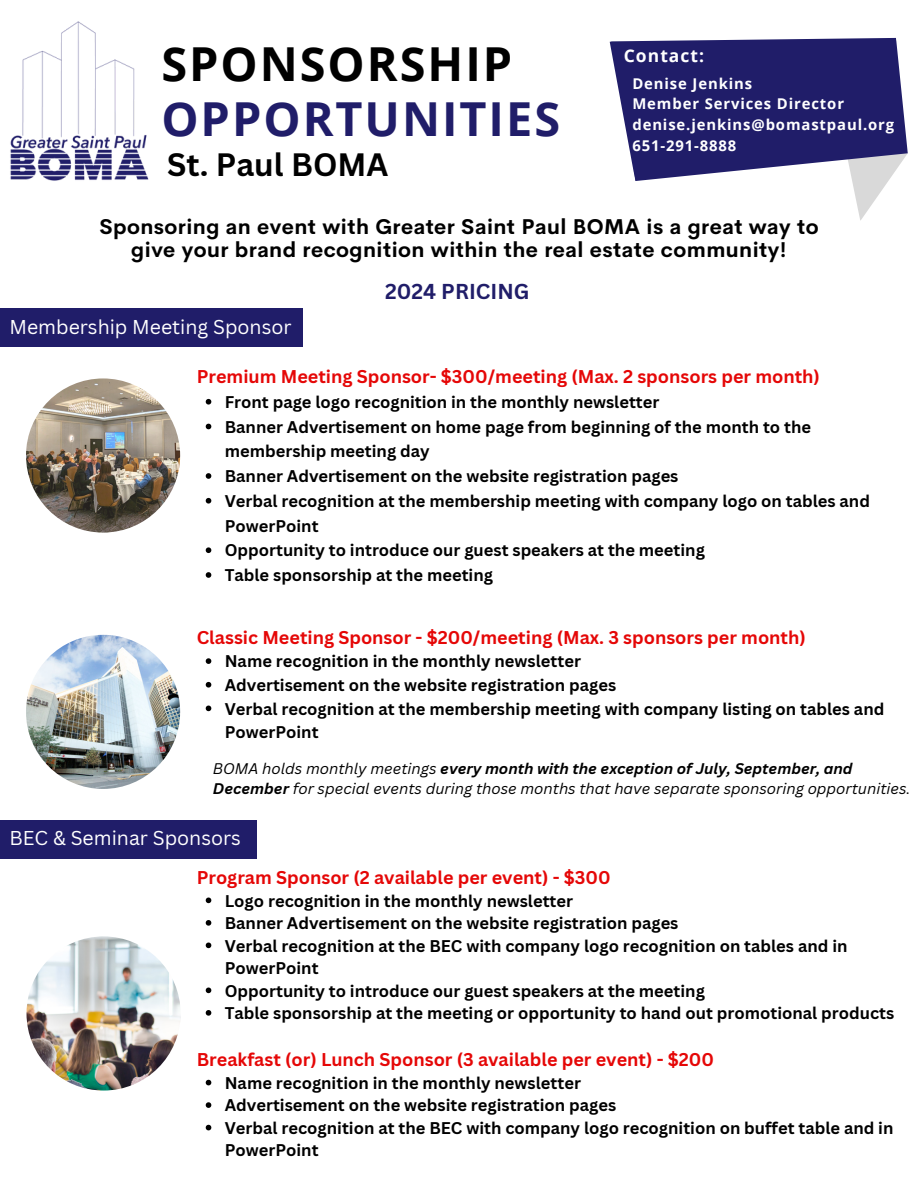
<style>
.page{position:relative;width:918px;height:1188px;background:#fff}
.page>*{position:absolute;margin:0;border:0;box-sizing:border-box;transform-origin:0 0}
.t1{font:700 46.8px "Open Sans";letter-spacing:.04em;color:#201d69}
.t2{font:700 46.8px "Open Sans";letter-spacing:.045em;color:#000}
.t3{font:700 31.5px "Canva Sans";color:#000}
.t4{font:700 21px/22.5px "Cerebri Sans";letter-spacing:.02em;color:#000;text-align:center}
.t5{font:700 21px "Canva Sans";color:#201d69}
.t6{font:19.5px "Canva Sans";color:#fff}
.t7{font:700 18px "Canva Sans";color:#e50707}
.t8{font:700 17.55px "Open Sans";letter-spacing:.06em;color:#fff}
.t9{font:700 16.5px/22.5px "Canva Sans";color:#000}
.t10{font:italic 15px/20.2px "Canva Sans";color:#000}
.t11{font:700 14.85px "Open Sans";letter-spacing:.06em;color:#fff}
.s1{font-weight:700}
</style>
<div class="page">
<svg style="left:609px;top:37px;width:299px;height:174px;fill:#201d69"></svg>
<img style="left:10px;top:21px;width:139px;height:160px">
<img style="left:26px;top:378px;width:154px;height:155px;border-radius:50%">
<img style="left:26px;top:635px;width:154px;height:154px;border-radius:50%">
<img style="left:27px;top:936px;width:154px;height:155px;border-radius:50%">
<div style="left:0;top:309px;width:302px;height:38px;background:#201d69"></div>
<svg style="left:206px;top:898px;width:5px;height:5px"></svg>
<svg style="left:206px;top:920px;width:5px;height:6px"></svg>
<svg style="left:206px;top:943px;width:5px;height:5px"></svg>
<svg style="left:206px;top:988px;width:5px;height:5px"></svg>
<svg style="left:206px;top:1010px;width:5px;height:6px"></svg>
<svg style="left:206px;top:1080px;width:5px;height:5px"></svg>
<svg style="left:206px;top:1102px;width:5px;height:6px"></svg>
<svg style="left:206px;top:1125px;width:5px;height:5px"></svg>
<svg style="left:206px;top:399px;width:5px;height:6px"></svg>
<svg style="left:206px;top:424px;width:5px;height:5px"></svg>
<svg style="left:206px;top:473px;width:5px;height:6px"></svg>
<svg style="left:206px;top:498px;width:5px;height:6px"></svg>
<svg style="left:206px;top:547px;width:5px;height:6px"></svg>
<svg style="left:206px;top:572px;width:5px;height:6px"></svg>
<svg style="left:206px;top:658px;width:5px;height:6px"></svg>
<svg style="left:206px;top:682px;width:5px;height:6px"></svg>
<svg style="left:206px;top:706px;width:5px;height:5px"></svg>
<div style="left:0;top:820px;width:257px;height:38px;background:#201d69"></div>
<p class="t2" style="left:161px;top:31px;width:352px">SPONSORSHIP</p>
<p class="t1" style="left:161px;top:86px;width:400px">OPPORTUNITIES</p>
<p class="t3" style="left:167px;top:142px;width:223px">St. Paul BOMA</p>
<p class="t8" style="left:624px;top:43px;width:82px">Contact:</p>
<p class="t11" style="left:632px;top:73px;width:121px">Denise Jenkins</p>
<p class="t11" style="left:632px;top:94px;width:213px">Member Services Director</p>
<p class="t11" style="left:632px;top:114px;width:263px">denise.jenkins@bomastpaul.org</p>
<p class="t11" style="left:632px;top:135px;width:105px">651-291-8888</p>
<p class="t4" style="left:99px;top:216px;width:721px">Sponsoring an event with Greater Saint Paul BOMA is a great way to give your brand recognition within the real estate community!</p>
<p class="t6" style="left:9px;top:313px;width:284px">Membership Meeting Sponsor</p>
<p class="t5" style="left:385px;top:276px;width:146px">2024 PRICING</p>
<p class="t7" style="left:197px;top:364px;width:625px">Premium Meeting Sponsor- $300/meeting (Max. 2 sponsors per month)</p>
<p class="t9" style="left:225px;top:390px;width:436px">Front page logo recognition in the monthly newsletter</p>
<p class="t9" style="left:225px;top:414px;width:588px;line-height:24.8px">Banner Advertisement on home page from beginning of the month to the membership meeting day</p>
<p class="t9" style="left:225px;top:465px;width:455px">Banner Advertisement on the website registration pages</p>
<p class="t9" style="left:225px;top:488px;width:647px;line-height:24.8px">Verbal recognition at the membership meeting with company logo on tables and<br>PowerPoint</p>
<p class="t9" style="left:225px;top:539px;width:482px">Opportunity to introduce our guest speakers at the meeting</p>
<p class="t9" style="left:225px;top:564px;width:270px">Table sponsorship at the meeting</p>
<p class="t7" style="left:197px;top:624px;width:611px">Classic Meeting Sponsor - $200/meeting (Max. 3 sponsors per month)</p>
<p class="t9" style="left:225px;top:650px;width:358px">Name recognition in the monthly newsletter</p>
<p class="t9" style="left:225px;top:673px;width:393px">Advertisement on the website registration pages</p>
<p class="t9" style="left:225px;top:696px;width:661px;line-height:23.7px">Verbal recognition at the membership meeting with company listing on tables and<br>PowerPoint</p>
<p class="t10" style="left:213px;top:758px;width:699px">BOMA holds monthly meetings <span class="s1">every month with the exception of July, September, and<br>December</span> for special events during those months that have separate sponsoring opportunities.</p>
<p class="t6" style="left:9px;top:824px;width:233px">BEC &amp; Seminar Sponsors</p>
<p class="t7" style="left:197px;top:865px;width:415px">Program Sponsor (2 available per event) - $300</p>
<p class="t9" style="left:225px;top:889px;width:350px">Logo recognition in the monthly newsletter</p>
<p class="t9" style="left:225px;top:911px;width:455px">Banner Advertisement on the website registration pages</p>
<p class="t9" style="left:225px;top:934px;width:624px">Verbal recognition at the BEC with company logo recognition on tables and in<br>PowerPoint</p>
<p class="t9" style="left:225px;top:979px;width:482px">Opportunity to introduce our guest speakers at the meeting</p>
<p class="t9" style="left:225px;top:1001px;width:671px">Table sponsorship at the meeting or opportunity to hand out promotional products</p>
<p class="t7" style="left:197px;top:1047px;width:519px">Breakfast (or) Lunch Sponsor (3 available per event) - $200</p>
<p class="t9" style="left:225px;top:1071px;width:358px">Name recognition in the monthly newsletter</p>
<p class="t9" style="left:225px;top:1094px;width:393px">Advertisement on the website registration pages</p>
<p class="t9" style="left:225px;top:1116px;width:670px">Verbal recognition at the BEC with company logo recognition on buffet table and in<br>PowerPoint</p>
</div>
